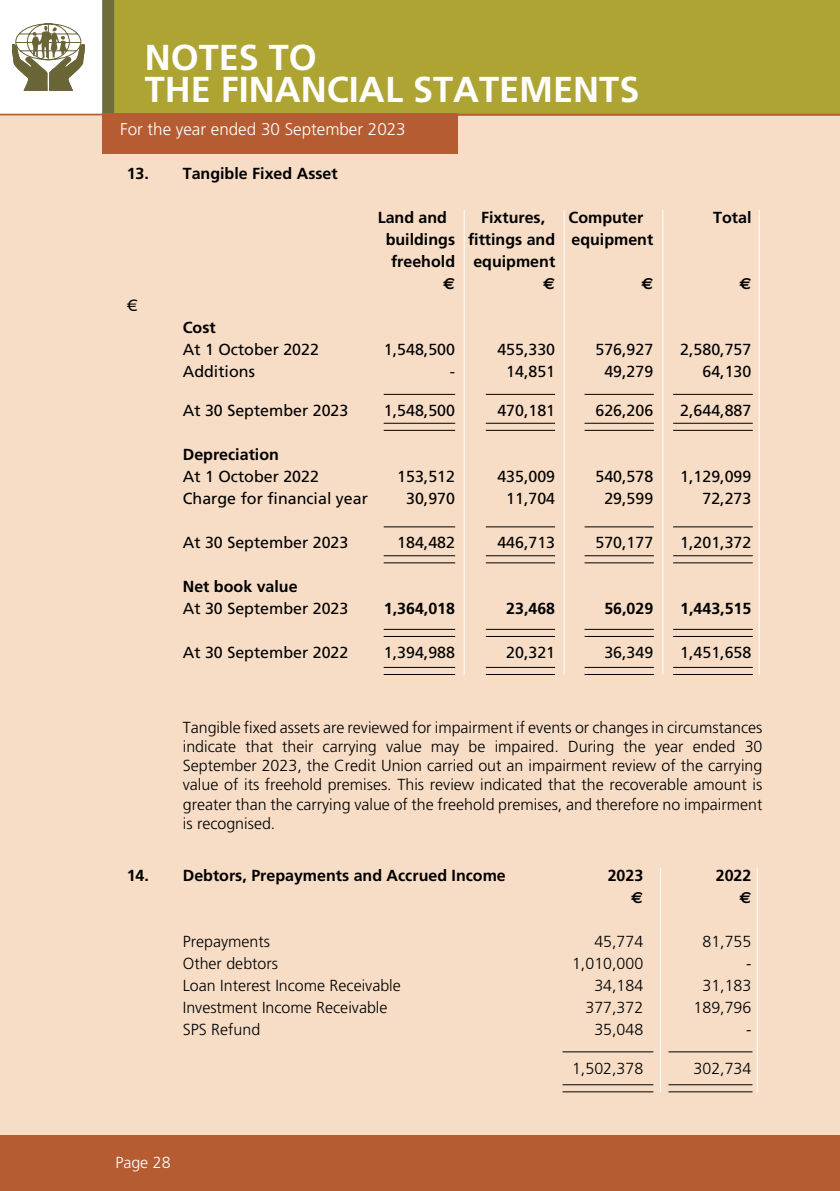
<style>
.page{position:relative;width:840px;height:1191px;background:#fff}
.page>*{position:absolute;margin:0;border:0;box-sizing:border-box;transform-origin:0 0}
.t1{font:700 36px/32px "Frutiger";color:#fff}
.t2{font:300 17px "Frutiger";color:#fff}
.t3{font:300 16px/19.2px "Frutiger";color:#000;text-align:justify}
.t4{font:16px "Frutiger";color:#000}
.t5{font:700 16px/22px "Frutiger";color:#000}
.t6{font:300 16px "Frutiger";color:#fff}
.t7{font:700 16px "Euro Sans";color:#000}
</style>
<div class="page">
<div style="left:0;top:115px;width:839px;height:1076px;background:#f7ddc6"></div>
<div style="left:113px;top:0;width:726px;height:115px;background:#aea434"></div>
<div style="left:102px;top:0;width:12px;height:115px;background:#6f6d3b"></div>
<div style="left:0;top:1135px;width:839px;height:56px;background:#b65c33"></div>
<hr style="left:0;top:114px;width:839px;height:1px;background:#b65c33">
<div style="left:102px;top:113px;width:355px;height:41px;background:#b65c33"></div>
<svg style="left:12px;top:23px;width:72px;height:68px"></svg>
<hr style="left:672px;top:423px;width:80px;height:1px;background:#000">
<hr style="left:672px;top:430px;width:80px;height:1px;background:#000">
<hr style="left:672px;top:394px;width:80px;height:1px;background:#000">
<hr style="left:584px;top:423px;width:69px;height:1px;background:#000">
<hr style="left:584px;top:430px;width:69px;height:1px;background:#000">
<hr style="left:584px;top:394px;width:69px;height:1px;background:#000">
<hr style="left:485px;top:423px;width:69px;height:1px;background:#000">
<hr style="left:485px;top:430px;width:69px;height:1px;background:#000">
<hr style="left:485px;top:394px;width:69px;height:1px;background:#000">
<hr style="left:383px;top:423px;width:72px;height:1px;background:#000">
<hr style="left:383px;top:430px;width:72px;height:1px;background:#000">
<hr style="left:383px;top:394px;width:72px;height:1px;background:#000">
<hr style="left:672px;top:555px;width:80px;height:1px;background:#000">
<hr style="left:672px;top:562px;width:80px;height:1px;background:#000">
<hr style="left:672px;top:526px;width:80px;height:1px;background:#000">
<hr style="left:584px;top:555px;width:69px;height:1px;background:#000">
<hr style="left:584px;top:562px;width:69px;height:1px;background:#000">
<hr style="left:584px;top:526px;width:69px;height:1px;background:#000">
<hr style="left:485px;top:555px;width:69px;height:1px;background:#000">
<hr style="left:485px;top:562px;width:69px;height:1px;background:#000">
<hr style="left:485px;top:526px;width:69px;height:1px;background:#000">
<hr style="left:383px;top:555px;width:72px;height:1px;background:#000">
<hr style="left:383px;top:562px;width:72px;height:1px;background:#000">
<hr style="left:383px;top:526px;width:72px;height:1px;background:#000">
<hr style="left:672px;top:667px;width:80px;height:1px;background:#000">
<hr style="left:672px;top:674px;width:80px;height:1px;background:#000">
<hr style="left:584px;top:667px;width:69px;height:1px;background:#000">
<hr style="left:584px;top:674px;width:69px;height:1px;background:#000">
<hr style="left:485px;top:667px;width:69px;height:1px;background:#000">
<hr style="left:485px;top:674px;width:69px;height:1px;background:#000">
<hr style="left:383px;top:667px;width:72px;height:1px;background:#000">
<hr style="left:383px;top:674px;width:72px;height:1px;background:#000">
<hr style="left:672px;top:629px;width:80px;height:1px;background:#000">
<hr style="left:672px;top:636px;width:80px;height:1px;background:#000">
<hr style="left:584px;top:629px;width:69px;height:1px;background:#000">
<hr style="left:584px;top:636px;width:69px;height:1px;background:#000">
<hr style="left:485px;top:629px;width:69px;height:1px;background:#000">
<hr style="left:485px;top:636px;width:69px;height:1px;background:#000">
<hr style="left:383px;top:629px;width:72px;height:1px;background:#000">
<hr style="left:383px;top:636px;width:72px;height:1px;background:#000">
<hr style="left:662px;top:210px;width:1px;height:465px;background:#fff">
<hr style="left:563px;top:210px;width:1px;height:465px;background:#fff">
<hr style="left:463px;top:210px;width:1px;height:465px;background:#fff">
<hr style="left:758px;top:210px;width:1px;height:465px;background:#fff">
<hr style="left:659px;top:867px;width:1px;height:225px;background:#fff">
<hr style="left:756px;top:867px;width:1px;height:225px;background:#fff">
<hr style="left:668px;top:1084px;width:84px;height:1px;background:#000">
<hr style="left:668px;top:1091px;width:84px;height:1px;background:#000">
<hr style="left:668px;top:1051px;width:84px;height:1px;background:#000">
<hr style="left:562px;top:1084px;width:91px;height:1px;background:#000">
<hr style="left:562px;top:1091px;width:91px;height:1px;background:#000">
<hr style="left:562px;top:1051px;width:91px;height:1px;background:#000">
<h1 class="t1" style="left:145px;top:41px;width:496px">NOTES TO<br>THE FINANCIAL STATEMENTS</h1>
<p class="t2" style="left:120px;top:119px;width:287px">For the year ended 30 September 2023</p>
<p class="t5" style="left:127px;top:162px;width:212px">13. Tangible Fixed Asset</p>
<p class="t5" style="left:377px;top:206px;width:71px">Land and</p>
<p class="t5" style="left:481px;top:206px;width:66px">Fixtures,</p>
<p class="t5" style="left:568px;top:206px;width:76px">Computer</p>
<p class="t5" style="left:712px;top:206px;width:40px">Total</p>
<p class="t5" style="left:391px;top:228px;width:264px;text-indent:-5px">buildings fittings and equipment freehold equipment</p>
<p class="t7" style="left:443px;top:274px;width:13px">€</p>
<p class="t7" style="left:543px;top:274px;width:13px">€</p>
<p class="t7" style="left:641px;top:274px;width:13px">€</p>
<p class="t7" style="left:739px;top:274px;width:13px">€</p>
<p class="t5" style="left:183px;top:316px;width:34px">Cost</p>
<p class="t4" style="left:183px;top:340px;width:138px">At 1 October 2022</p>
<p class="t4" style="left:383px;top:340px;width:73px">1,548,500</p>
<p class="t4" style="left:497px;top:340px;width:59px">455,330</p>
<p class="t4" style="left:595px;top:340px;width:59px">576,927</p>
<p class="t4" style="left:679px;top:340px;width:73px">2,580,757</p>
<p class="t4" style="left:183px;top:362px;width:73px">Additions</p>
<p class="t4" style="left:449px;top:362px;width:7px">-</p>
<p class="t4" style="left:506px;top:362px;width:50px">14,851</p>
<p class="t4" style="left:604px;top:362px;width:50px">49,279</p>
<p class="t4" style="left:702px;top:362px;width:50px">64,130</p>
<p class="t4" style="left:183px;top:401px;width:167px">At 30 September 2023</p>
<p class="t4" style="left:383px;top:401px;width:73px">1,548,500</p>
<p class="t4" style="left:497px;top:401px;width:59px">470,181</p>
<p class="t4" style="left:595px;top:401px;width:59px">626,206</p>
<p class="t4" style="left:679px;top:401px;width:73px">2,644,887</p>
<p class="t5" style="left:183px;top:443px;width:98px">Depreciation</p>
<p class="t4" style="left:183px;top:467px;width:138px">At 1 October 2022</p>
<p class="t4" style="left:397px;top:467px;width:59px">153,512</p>
<p class="t4" style="left:497px;top:467px;width:59px">435,009</p>
<p class="t4" style="left:595px;top:467px;width:59px">540,578</p>
<p class="t4" style="left:679px;top:467px;width:73px">1,129,099</p>
<p class="t4" style="left:183px;top:489px;width:186px">Charge for financial year</p>
<p class="t4" style="left:406px;top:489px;width:50px">30,970</p>
<p class="t4" style="left:506px;top:489px;width:50px">11,704</p>
<p class="t4" style="left:604px;top:489px;width:50px">29,599</p>
<p class="t4" style="left:702px;top:489px;width:50px">72,273</p>
<p class="t4" style="left:183px;top:533px;width:167px">At 30 September 2023</p>
<p class="t4" style="left:397px;top:533px;width:59px">184,482</p>
<p class="t4" style="left:497px;top:533px;width:59px">446,713</p>
<p class="t4" style="left:595px;top:533px;width:59px">570,177</p>
<p class="t4" style="left:679px;top:533px;width:73px">1,201,372</p>
<p class="t5" style="left:183px;top:575px;width:116px">Net book value</p>
<p class="t4" style="left:183px;top:599px;width:167px">At 30 September 2023</p>
<p class="t5" style="left:383px;top:597px;width:73px">1,364,018</p>
<p class="t5" style="left:506px;top:597px;width:50px">23,468</p>
<p class="t5" style="left:604px;top:597px;width:50px">56,029</p>
<p class="t5" style="left:679px;top:597px;width:73px">1,443,515</p>
<p class="t4" style="left:183px;top:643px;width:167px">At 30 September 2022</p>
<p class="t4" style="left:383px;top:643px;width:73px">1,394,988</p>
<p class="t4" style="left:506px;top:643px;width:50px">20,321</p>
<p class="t4" style="left:604px;top:643px;width:50px">36,349</p>
<p class="t4" style="left:679px;top:643px;width:73px">1,451,658</p>
<p class="t3" style="left:183px;top:717px;width:581px">Tangible fixed assets are reviewed for impairment if events or changes in circumstances indicate that their carrying value may be impaired. During the year ended 30<br>September 2023, the Credit Union carried out an impairment review of the carrying value of its freehold premises. This review indicated that the recoverable amount is greater than the carrying value of the freehold premises, and therefore no impairment is recognised.</p>
<p class="t5" style="left:127px;top:864px;width:380px">14. Debtors, Prepayments and Accrued Income</p>
<p class="t5" style="left:607px;top:864px;width:37px">2023</p>
<p class="t5" style="left:715px;top:864px;width:37px">2022</p>
<p class="t7" style="left:631px;top:888px;width:13px">€</p>
<p class="t7" style="left:739px;top:888px;width:13px">€</p>
<p class="t3" style="left:183px;top:932px;width:89px">Prepayments</p>
<p class="t3" style="left:594px;top:932px;width:50px">45,774</p>
<p class="t3" style="left:702px;top:932px;width:50px">81,755</p>
<p class="t3" style="left:183px;top:954px;width:97px">Other debtors</p>
<p class="t3" style="left:571px;top:954px;width:73px">1,010,000</p>
<p class="t3" style="left:745px;top:954px;width:7px">-</p>
<p class="t3" style="left:183px;top:976px;width:219px">Loan Interest Income Receivable</p>
<p class="t3" style="left:594px;top:976px;width:50px">34,184</p>
<p class="t3" style="left:702px;top:976px;width:50px">31,183</p>
<p class="t3" style="left:183px;top:998px;width:206px">Investment Income Receivable</p>
<p class="t3" style="left:585px;top:998px;width:59px">377,372</p>
<p class="t3" style="left:693px;top:998px;width:59px">189,796</p>
<p class="t3" style="left:183px;top:1020px;width:79px">SPS Refund</p>
<p class="t3" style="left:594px;top:1020px;width:50px">35,048</p>
<p class="t3" style="left:745px;top:1020px;width:7px">-</p>
<p class="t3" style="left:571px;top:1059px;width:73px">1,502,378</p>
<p class="t3" style="left:693px;top:1059px;width:59px">302,734</p>
<p class="t6" style="left:115px;top:1153px;width:57px">Page 28</p>
</div>
